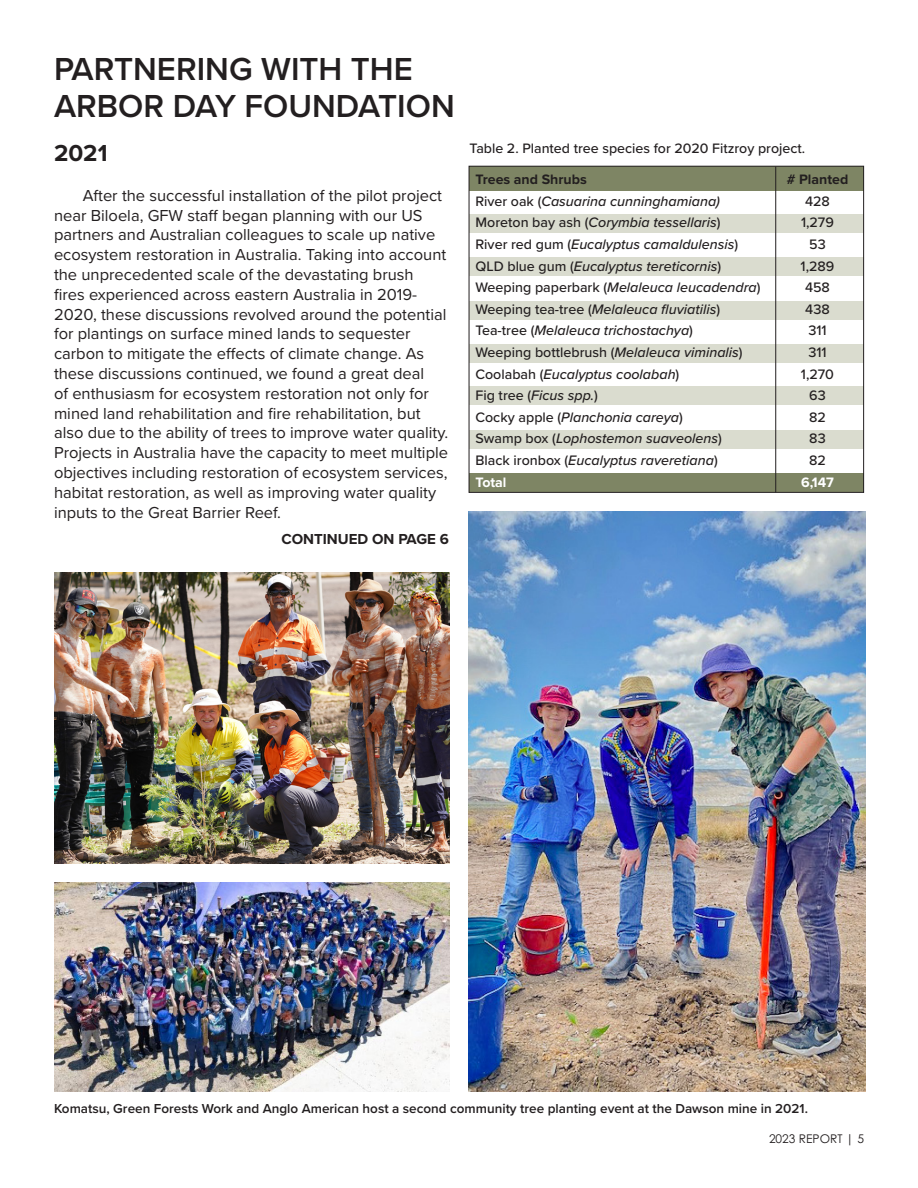
<style>
.page{position:relative;width:918px;height:1188px;background:#fff}
.page>*{position:absolute;margin:0;border:0;box-sizing:border-box;transform-origin:0 0}
.section_hedders{font:600 33px/36.6px "Proxima Nova";color:#231f20}
.small_section_hedders{font:700 24px "Proxima Nova";color:#231f20}
.BODY_COPY{font:16.5px/19.8px "Proxima Nova";color:#231f20}
.photo_cutlines{font:700 15px "Proxima Nova";color:#231f20}
.t1{font:italic 500 14.25px "Proxima Nova";color:#231f20}
.t2{font:500 14.25px "Proxima Nova";color:#231f20}
.t3{font:500 14.1px "Proxima Nova";color:#231f20}
.t4{font:700 14.1px "Proxima Nova";color:#231f20}
.t5{font:700 14.1px "Proxima Nova";color:#fff}
.photo_cutlines-2{font:600 13.5px "Proxima Nova";color:#231f20}
.t6{font:12px "Century Gothic Pro";color:#231f20}
.s1{font-style:normal;font-size:14.1px}
.s2{font-style:normal}
.s3{font-style:italic}
</style>
<div class="page">
<div style="left:469px;top:214px;width:395px;height:19px;background:#dadccf"></div>
<div style="left:470px;top:257px;width:394px;height:19px;background:#dadccf"></div>
<div style="left:469px;top:301px;width:395px;height:19px;background:#dadccf"></div>
<div style="left:469px;top:344px;width:395px;height:19px;background:#dadccf"></div>
<div style="left:469px;top:386px;width:395px;height:19px;background:#dadccf"></div>
<div style="left:470px;top:430px;width:394px;height:19px;background:#dadccf"></div>
<div style="left:469px;top:473px;width:395px;height:19px;background:#7e8564"></div>
<div style="left:469px;top:167px;width:395px;height:24px;background:#7e8564"></div>
<hr style="left:775px;top:167px;width:1px;height:325px;background:#231f20">
<div style="left:469px;top:166px;width:395px;height:327px;border:1px solid #231f20"></div>
<img style="left:54px;top:882px;width:395px;height:210px">
<img style="left:468px;top:511px;width:397px;height:581px">
<img style="left:54px;top:572px;width:395px;height:292px">
<p class="section_hedders" style="left:54px;top:50px;width:402px">PARTNERING WITH THE<br>ARBOR DAY FOUNDATION</p>
<p class="small_section_hedders" style="left:54px;top:135px;width:55px">2021</p>
<p class="BODY_COPY" style="left:54px;top:185px;width:396px;text-indent:29px">After the successful installation of the pilot project near Biloela, GFW staff began planning with our US partners and Australian colleagues to scale up native ecosystem restoration in Australia. Taking into account the unprecedented scale of the devastating brush fires experienced across eastern Australia in 2019- 2020, these discussions revolved around the potential for plantings on surface mined lands to sequester carbon to mitigate the effects of climate change. As these discussions continued, we found a great deal<br>of enthusiasm for ecosystem restoration not only for mined land rehabilitation and fire rehabilitation, but also due to the ability of trees to improve water quality.<br>Projects in Australia have the capacity to meet multiple objectives including restoration of ecosystem services, habitat restoration, as well as improving water quality inputs to the Great Barrier Reef.</p>
<p class="photo_cutlines" style="left:281px;top:528px;width:169px">CONTINUED ON PAGE 6</p>
<p class="t3" style="left:470px;top:138px;width:337px">Table 2. Planted tree species for 2020 Fitzroy project.</p>
<p class="t4" style="left:476px;top:169px;width:113px">Trees and Shrubs</p>
<p class="t4" style="left:787px;top:169px;width:63px"># Planted</p>
<p class="t1" style="left:475px;top:190px;width:246px"><span class="s1">River oak (</span>Casuarina cunninghamiana)</p>
<p class="t2" style="left:805px;top:190px;width:26px">428</p>
<p class="t1" style="left:475px;top:212px;width:246px"><span class="s2">Moreton bay ash (</span>Corymbia tessellaris<span class="s2">)</span></p>
<p class="t2" style="left:801px;top:212px;width:34px">1,279</p>
<p class="t1" style="left:475px;top:234px;width:264px"><span class="s2">River red gum (</span>Eucalyptus camaldulensis<span class="s2">)</span></p>
<p class="t2" style="left:809px;top:234px;width:18px">53</p>
<p class="t1" style="left:475px;top:255px;width:247px"><span class="s2">QLD blue gum (</span>Eucalyptus tereticornis<span class="s2">)</span></p>
<p class="t2" style="left:801px;top:255px;width:35px">1,289</p>
<p class="t1" style="left:475px;top:277px;width:287px"><span class="s2">Weeping paperbark (</span>Melaleuca leucadendra<span class="s2">)</span></p>
<p class="t2" style="left:805px;top:277px;width:26px">458</p>
<p class="t1" style="left:475px;top:298px;width:246px"><span class="s2">Weeping tea-tree (</span>Melaleuca fluviatilis<span class="s2">)</span></p>
<p class="t2" style="left:805px;top:298px;width:26px">438</p>
<p class="t1" style="left:475px;top:320px;width:219px"><span class="s2">Tea-tree (</span>Melaleuca trichostachya<span class="s2">)</span></p>
<p class="t2" style="left:808px;top:320px;width:20px">311</p>
<p class="t2" style="left:475px;top:342px;width:269px">Weeping bottlebrush (<span class="s3">Melaleuca viminalis</span>)</p>
<p class="t2" style="left:808px;top:342px;width:20px">311</p>
<p class="t1" style="left:475px;top:363px;width:205px"><span class="s2">Coolabah (</span>Eucalyptus coolabah<span class="s2">)</span></p>
<p class="t2" style="left:801px;top:363px;width:35px">1,270</p>
<p class="t2" style="left:475px;top:385px;width:124px">Fig tree (<span class="s3">Ficus spp.</span>)</p>
<p class="t2" style="left:809px;top:385px;width:18px">63</p>
<p class="t1" style="left:475px;top:406px;width:209px"><span class="s2">Cocky apple (</span>Planchonia careya<span class="s2">)</span></p>
<p class="t2" style="left:809px;top:406px;width:18px">82</p>
<p class="t1" style="left:475px;top:428px;width:248px"><span class="s2">Swamp box (</span>Lophostemon suaveolens<span class="s2">)</span></p>
<p class="t2" style="left:809px;top:428px;width:18px">83</p>
<p class="t1" style="left:475px;top:450px;width:244px"><span class="s2">Black ironbox (</span>Eucalyptus raveretiana<span class="s2">)</span></p>
<p class="t2" style="left:809px;top:450px;width:18px">82</p>
<p class="t5" style="left:475px;top:471px;width:33px">Total</p>
<p class="t5" style="left:801px;top:471px;width:34px">6,147</p>
<p class="photo_cutlines-2" style="left:54px;top:1099px;width:756px">Komatsu, Green Forests Work and Anglo American host a second community tree planting event at the Dawson mine in 2021.</p>
<p class="t6" style="left:769px;top:1131px;width:96px">2023 REPORT | 5</p>
</div>
